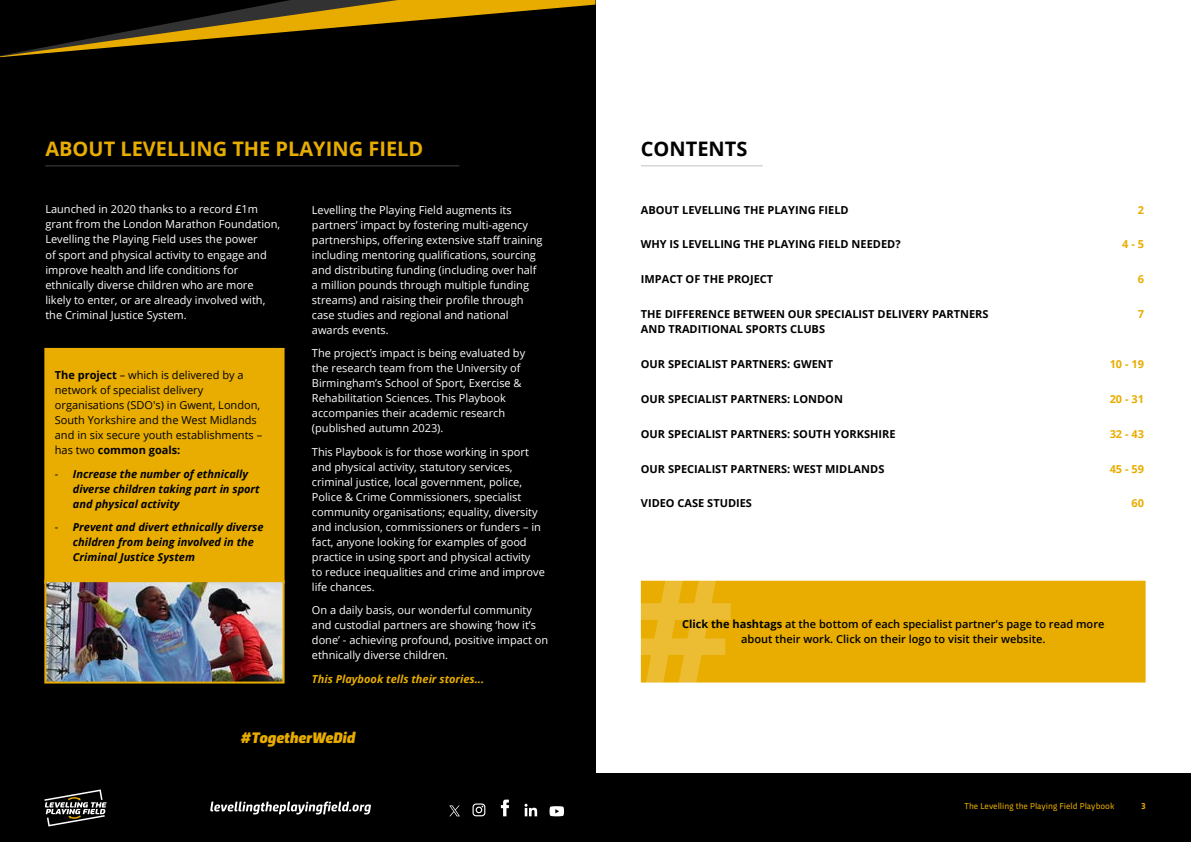
<style>
.page{position:relative;width:1191px;height:842px;background:#fff}
.page>*{position:absolute;margin:0;border:0;box-sizing:border-box;transform-origin:0 0}
.t1{font:700 164px "Open Sans";color:#fff}
.t2{font:700 20px "Open Sans";color:#e8ad00}
.t3{font:700 20px "Open Sans";color:#000}
.t4{font:italic 900 16px "Trasandina";color:#e8ab00}
.t5{font:11px/15px "Open Sans";color:#fff}
.t6{font:700 11px "Open Sans";color:#000}
.t7{font:11px/15px "Open Sans";color:#000}
.t8{font:italic 700 11px/15px "Open Sans";color:#000}
.t9{font:600 11px/15px "Open Sans";color:#000;text-align:center}
.t10{font:italic 700 11px "Open Sans";color:#e8ad00}
.t11{font:700 11px "Open Sans";color:#e8ad00}
.t12{font:9px "Trasandina";color:#e8ab00}
.t13{font:700 9px "Trasandina";color:#e8ab00}
.s1{font-weight:700}
.s2{font-weight:400;font-style:normal}
</style>
<div class="page">
<div style="left:0;top:0;width:595px;height:842px;background:#000"></div>
<svg style="left:0;top:0;width:595px;height:58px"></svg>
<div style="left:45px;top:349px;width:238px;height:234px;background:#e8ad00"></div>
<div style="left:44px;top:348px;width:240px;height:236px;border:2px solid #e8ad00"></div>
<div style="left:641px;top:581px;width:504px;height:101px;background:#e8ad00"></div>
<hr style="left:45px;top:165px;width:414px;height:1px;background:#878787">
<hr style="left:641px;top:165px;width:122px;height:1px;background:#878787">
<div style="left:0;top:774px;width:1191px;height:68px;background:#000"></div>
<svg style="left:44px;top:789px;width:63px;height:37px"></svg>
<svg style="left:501px;top:800px;width:8px;height:16px"></svg>
<svg style="left:472px;top:803px;width:13px;height:13px"></svg>
<svg style="left:524px;top:804px;width:13px;height:12px"></svg>
<svg style="left:549px;top:806px;width:15px;height:10px"></svg>
<img style="left:47px;top:583px;width:234px;height:97px">
<div style="left:44px;top:580px;width:240px;height:103px;border:2px solid #e8ad00"></div>
<svg style="left:210px;top:801px;width:161px;height:13px"></svg>
<svg style="left:449px;top:805px;width:11px;height:11px"></svg>
<h2 class="t2" style="left:45px;top:134px;width:379px">ABOUT LEVELLING THE PLAYING FIELD</h2>
<h2 class="t3" style="left:641px;top:134px;width:108px">CONTENTS</h2>
<p class="t5" style="left:45px;top:202px;width:236px">Launched in 2020 thanks to a record £1m grant from the London Marathon Foundation, Levelling the Playing Field uses the power<br>of sport and physical activity to engage and improve health and life conditions for ethnically diverse children who are more likely to enter, or are already involved with, the Criminal Justice System.</p>
<p class="t5" style="left:312px;top:202px;width:232px">Levelling the Playing Field augments its partners’ impact by fostering multi-agency partnerships, offering extensive staff training including mentoring qualifications, sourcing and distributing funding (including over half a million pounds through multiple funding streams) and raising their profile through case studies and regional and national awards events.</p>
<p class="t5" style="left:312px;top:345px;width:215px">The project’s impact is being evaluated by the research team from the University of Birmingham’s School of Sport, Exercise &amp; Rehabilitation Sciences. This Playbook accompanies their academic research (published autumn 2023).</p>
<p class="t5" style="left:312px;top:444px;width:234px">This Playbook is for those working in sport and physical activity, statutory services, criminal justice, local government, police, Police &amp; Crime Commissioners, specialist community organisations; equality, diversity and inclusion, commissioners or funders – in fact, anyone looking for examples of good practice in using sport and physical activity<br>to reduce inequalities and crime and improve life chances.</p>
<p class="t5" style="left:312px;top:602px;width:238px">On a daily basis, our wonderful community and custodial partners are showing ‘how it’s done’ - achieving profound, positive impact on ethnically diverse children.</p>
<p class="t10" style="left:312px;top:671px;width:174px">This Playbook tells their stories...</p>
<p class="t7" style="left:55px;top:367px;width:209px"><span class="s1">The project</span> – which is delivered by a network of specialist delivery organisations (SDO's) in Gwent, London, South Yorkshire and the West Midlands and in six secure youth establishments – has two <span class="s1">common goals:</span></p>
<p class="t8" style="left:73px;top:466px;width:188px;text-indent:-18px"><span class="s2">-</span> Increase the number of ethnically diverse children taking part in sport and physical activity</p>
<p class="t8" style="left:73px;top:519px;width:192px;text-indent:-18px"><span class="s2">-</span> Prevent and divert ethnically diverse children from being involved in the<br>Criminal Justice System</p>
<h3 class="t4" style="left:240px;top:725px;width:117px">#TogetherWeDid</h3>
<p class="t6" style="left:641px;top:202px;width:209px">ABOUT LEVELLING THE PLAYING FIELD</p>
<p class="t11" style="left:1137px;top:202px;width:8px">2</p>
<p class="t6" style="left:641px;top:237px;width:261px">WHY IS LEVELLING THE PLAYING FIELD NEEDED?</p>
<p class="t11" style="left:1122px;top:237px;width:23px">4 - 5</p>
<p class="t6" style="left:641px;top:272px;width:134px">IMPACT OF THE PROJECT</p>
<p class="t11" style="left:1137px;top:272px;width:8px">6</p>
<p class="t6" style="left:641px;top:306px;width:349px">THE DIFFERENCE BETWEEN OUR SPECIALIST DELIVERY PARTNERS</p>
<p class="t11" style="left:1137px;top:306px;width:8px">7</p>
<p class="t6" style="left:641px;top:321px;width:186px">AND TRADITIONAL SPORTS CLUBS</p>
<p class="t6" style="left:641px;top:356px;width:194px">OUR SPECIALIST PARTNERS: GWENT</p>
<p class="t11" style="left:1109px;top:356px;width:36px">10 - 19</p>
<p class="t6" style="left:641px;top:391px;width:204px">OUR SPECIALIST PARTNERS: LONDON</p>
<p class="t11" style="left:1109px;top:391px;width:36px">20 - 31</p>
<p class="t6" style="left:641px;top:426px;width:256px">OUR SPECIALIST PARTNERS: SOUTH YORKSHIRE</p>
<p class="t11" style="left:1109px;top:426px;width:36px">32 - 43</p>
<p class="t6" style="left:641px;top:461px;width:245px">OUR SPECIALIST PARTNERS: WEST MIDLANDS</p>
<p class="t11" style="left:1109px;top:461px;width:36px">45 - 59</p>
<p class="t6" style="left:641px;top:496px;width:113px">VIDEO CASE STUDIES</p>
<p class="t11" style="left:1131px;top:496px;width:14px">60</p>
<h1 class="t1" style="left:628px;top:512px;width:107px">#</h1>
<p class="t9" style="left:682px;top:617px;width:424px"><span class="s1">Click the hashtags</span> at the bottom of each specialist partner's page to read more about their work. Click on their logo to visit their website.</p>
<p class="t12" style="left:964px;top:799px;width:151px">The Levelling the Playing Field Playbook</p>
<p class="t13" style="left:1141px;top:800px;width:6px">3</p>
</div>
